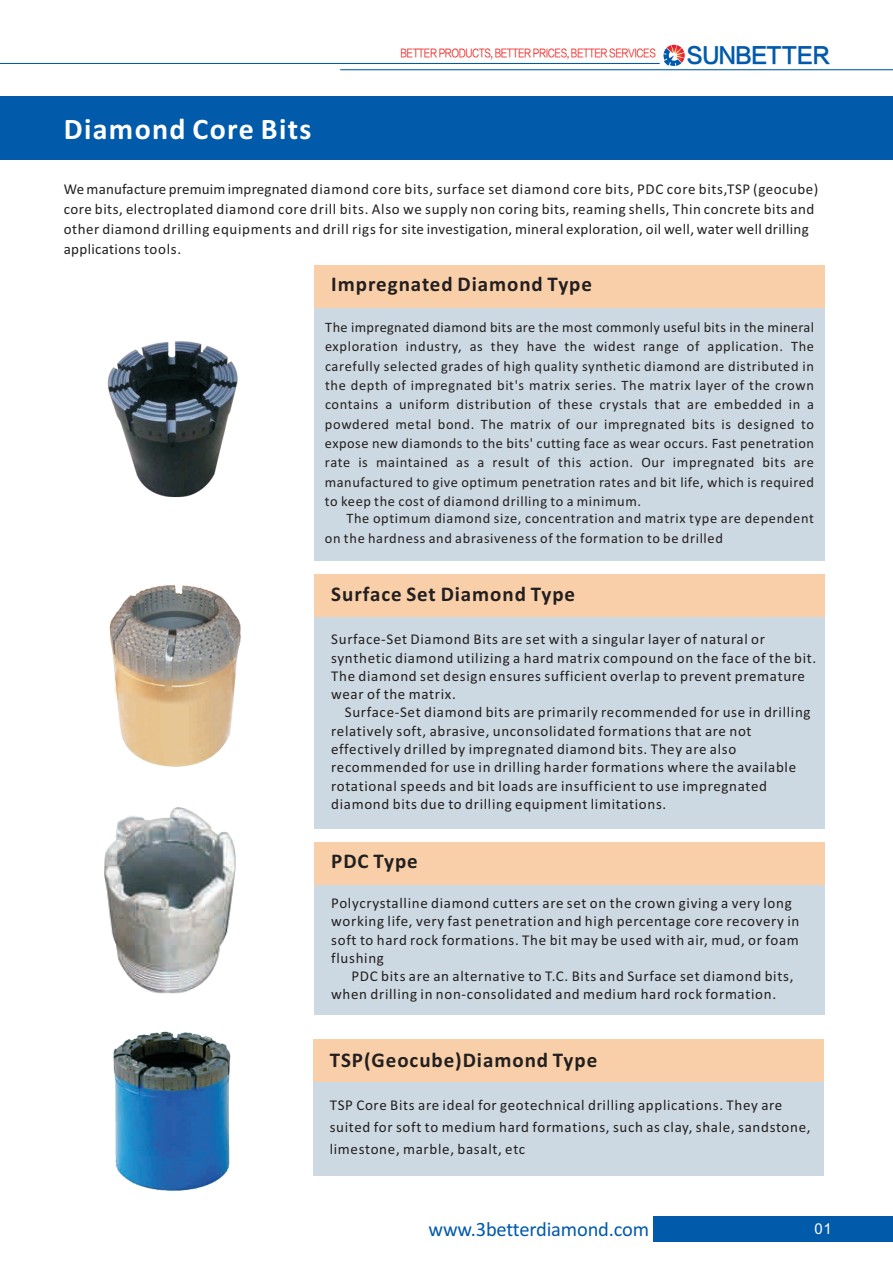
<style>
.page{position:relative;width:893px;height:1263px;background:#fff}
.page>*{position:absolute;margin:0;border:0;box-sizing:border-box;transform-origin:0 0}
.t1{font:700 30px "Calibri";letter-spacing:.045em;color:#fff}
.t2{font:22.2px "FZLTCHJW GB1 0";letter-spacing:-.04em;color:#015aaa;scale:.95 1}
.t3{font:700 21px "Calibri";letter-spacing:.045em;color:#231f20}
.t4{font:20.55px "Calibri";letter-spacing:-.01em;color:#015aaa}
.t5{font:15px/18.3px "Calibri";letter-spacing:.045em;color:#231f20}
.t6{font:15px "Arial";color:#fff}
.t7{font:14.4px/19.4px "Calibri";letter-spacing:.045em;color:#231f20;text-align:justify}
.t8{font:11.25px "FZLTHJW GB1 0";letter-spacing:-.05em;color:#ec2d28;scale:.8 1}
</style>
<div class="page">
<img style="left:107px;top:341px;width:131px;height:157px">
<div style="left:314px;top:265px;width:511px;height:295px;background:#cdd9e2"></div>
<div style="left:314px;top:265px;width:511px;height:42px;background:#f8cfa8"></div>
<div style="left:654px;top:1216px;width:239px;height:26px;background:#015aaa"></div>
<div style="left:0;top:96px;width:893px;height:64px;background:#015aaa"></div>
<hr style="left:340px;top:69px;width:553px;height:1px;background:#015aaa">
<hr style="left:0;top:63px;width:660px;height:1px;background:#015aaa">
<svg style="left:663px;top:45px;width:22px;height:21px"></svg>
<div style="left:314px;top:575px;width:511px;height:253px;background:#cdd9e2"></div>
<div style="left:314px;top:575px;width:511px;height:42px;background:#f8cfa8"></div>
<div style="left:313px;top:1039px;width:510px;height:137px;background:#cdd9e2"></div>
<div style="left:313px;top:1039px;width:510px;height:43px;background:#f8cfa8"></div>
<img style="left:104px;top:807px;width:132px;height:187px">
<img style="left:113px;top:1031px;width:118px;height:160px">
<img style="left:109px;top:585px;width:132px;height:182px">
<div style="left:314px;top:842px;width:511px;height:173px;background:#cdd9e2"></div>
<div style="left:314px;top:842px;width:511px;height:42px;background:#f8cfa8"></div>
<h1 class="t1" style="left:64px;top:116px;width:249px">Diamond Core Bits</h1>
<p class="t8" style="left:400px;top:47px;width:321px">BETTER PRODUCTS, BETTER PRICES, BETTER SERVICES</p>
<h2 class="t2" style="left:686px;top:43px;width:153px">SUN BETTER</h2>
<p class="t5" style="left:64px;top:180px;width:756px;line-height:20.1px">Wemanufacture premuimimpregnated diamond core bits, surface set diamond core bits, PDC core bits,TSP (geocube) core bits, electroplated diamond core drill bits. Also we supply non coring bits, reaming shells, Thin concrete bits and other diamond drilling equipments and drill rigs for site investigation, mineral exploration, oil well, water well drilling applications tools.</p>
<h3 class="t3" style="left:331px;top:276px;width:262px">Impregnated Diamond Type</h3>
<p class="t7" style="left:325px;top:319px;width:491px">The impregnated diamond bits are the most commonly useful bits in the mineral exploration industry, as they have the widest range of application. The carefully selected grades of high quality synthetic diamond are distributed in the depth of impregnated bit's matrix series. The matrix layer of the crown contains a uniform distribution of these crystals that are embedded in a powdered metal bond. The matrix of our impregnated bits is designed to expose new diamonds to the bits' cutting face as wear occurs. Fast penetration rate is maintained as a result of this action. Our impregnated bits are manufactured to give optimum penetration rates and bit life, which is required to keep the cost of diamond drilling to a minimum.</p>
<p class="t7" style="left:325px;top:510px;width:490px;text-indent:22px">The optimum diamond size, concentration and matrix type are dependent on the hardness and abrasiveness of the formation to be drilled</p>
<h3 class="t3" style="left:331px;top:586px;width:245px">Surface Set Diamond Type</h3>
<p class="t5" style="left:331px;top:631px;width:487px">Surface-Set Diamond Bits are set with a singular layer of natural or synthetic diamond utilizing a hard matrix compound on the face of the bit.<br>The diamond set design ensures sufficient overlap to prevent premature wear of the matrix.</p>
<p class="t5" style="left:331px;top:704px;width:481px;text-indent:14px">Surface-Set diamond bits are primarily recommended for use in drilling relatively soft, abrasive, unconsolidated formations that are not effectively drilled by impregnated diamond bits. They are also recommended for use in drilling harder formations where the available rotational speeds and bit loads are insufficient to use impregnated diamond bits due to drilling equipment limitations.</p>
<h3 class="t3" style="left:331px;top:853px;width:88px">PDC Type</h3>
<p class="t5" style="left:331px;top:895px;width:470px">Polycrystalline diamond cutters are set on the crown giving a very long working life, very fast penetration and high percentage core recovery in soft to hard rock formations. The bit may be used with air, mud, or foam flushing</p>
<p class="t5" style="left:331px;top:968px;width:464px;text-indent:20px">PDC bits are an alternative to T.C. Bits and Surface set diamond bits, when drilling in non-consolidated and medium hard rock formation.</p>
<h3 class="t3" style="left:330px;top:1051px;width:269px">TSP(Geocube)Diamond Type</h3>
<p class="t5" style="left:330px;top:1095px;width:482px;line-height:21.9px">TSP Core Bits are ideal for geotechnical drilling applications. They are suited for soft to medium hard formations, such as clay, shale, sandstone, limestone, marble, basalt, etc</p>
<h3 class="t4" style="left:428px;top:1220px;width:222px">www.3betterdiamond.com</h3>
<p class="t6" style="left:814px;top:1223px;width:19px">01</p>
</div>
